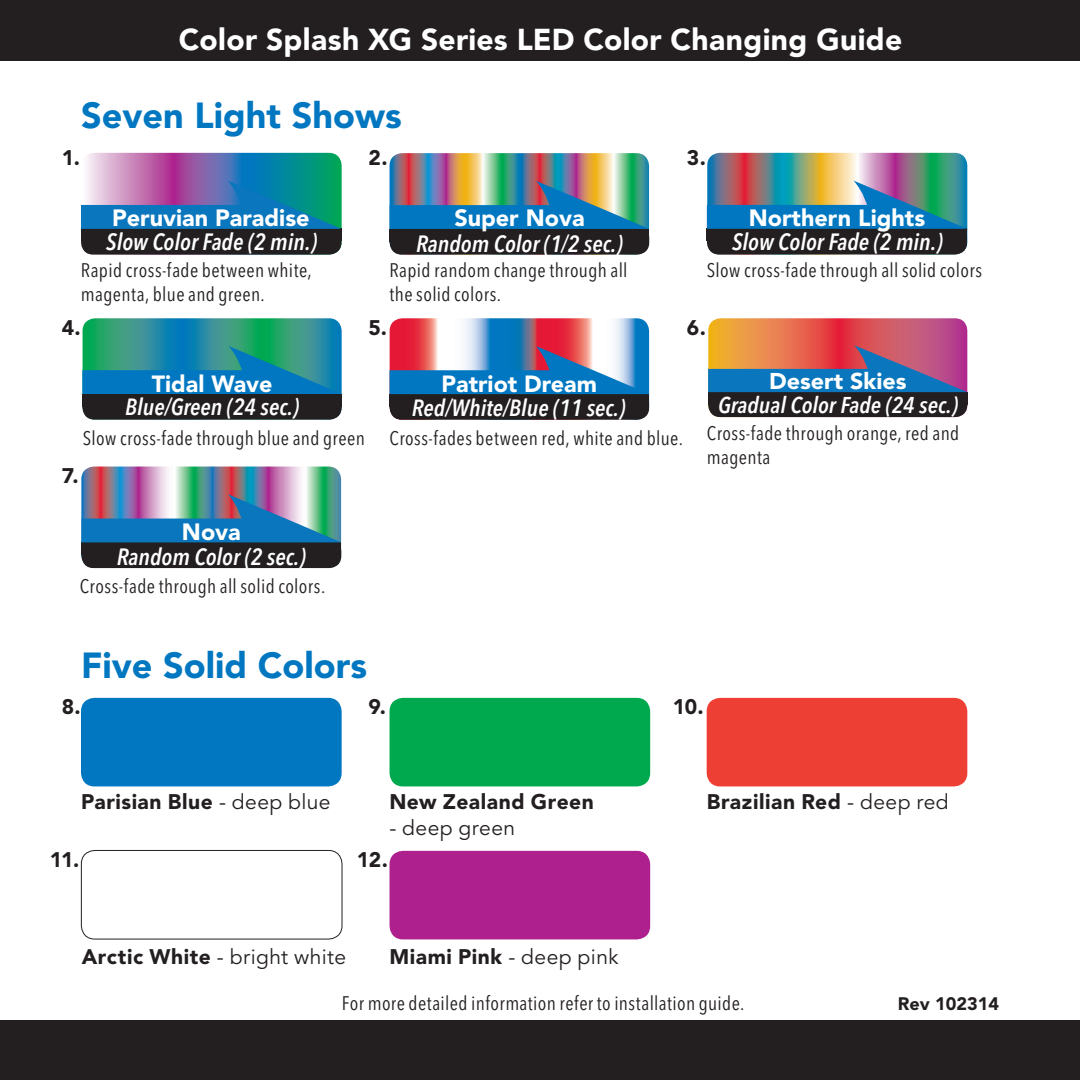
<style>
.page{position:relative;width:1080px;height:1080px;background:#fff}
.page>*{position:absolute;margin:0;border:0;box-sizing:border-box;transform-origin:0 0}
.t1{font:900 36px "Avenir";color:#0077c0}
.t2{font:900 30px "Avenir";letter-spacing:.01em;color:#fff}
.t3{font:italic 600 condensed 23.4px "Avenir Next LT Pro";color:#fff}
.t4{font:900 23.4px "Avenir";color:#fff}
.t5{font:italic 600 condensed 22.8px "Avenir Next LT Pro";color:#fff}
.t6{font:900 22.8px "Avenir";color:#fff}
.t7{font:900 21px "Avenir";letter-spacing:.025em;color:#231f20}
.t8{font:21px "Avenir";letter-spacing:.025em;color:#231f20}
.t9{font:condensed 19.5px/23.4px "Avenir Next LT Pro";letter-spacing:.02em;color:#231f20}
.t10{font:900 18px "Avenir";color:#231f20}
.s1{font-weight:400}
.s2{font-weight:900}
</style>
<div class="page">
<div style="left:0;top:0;width:1080px;height:61px;background:#231f20"></div>
<div style="left:0;top:1020px;width:1080px;height:60px;background:#231f20"></div>
<div style="left:81px;top:698px;width:261px;height:88px;background:#0077c0;border-radius:14px"></div>
<div style="left:390px;top:851px;width:260px;height:88px;background:#ad208e;border-radius:14px"></div>
<div style="left:707px;top:698px;width:260px;height:88px;background:#ee3f34;border-radius:14px"></div>
<div style="left:81px;top:850px;width:261px;height:89px;border:1px solid #231f20;border-radius:14px"></div>
<div style="left:390px;top:698px;width:260px;height:88px;background:#00a94e;border-radius:14px"></div>
<svg style="left:390px;top:318px;width:259px;height:102px;background:#646e8c"></svg>
<svg style="left:82px;top:318px;width:260px;height:102px;background:#1f727e"></svg>
<svg style="left:707px;top:153px;width:260px;height:101px;background:#4e6f7b"></svg>
<svg style="left:390px;top:153px;width:259px;height:102px;background:#53717a"></svg>
<svg style="left:81px;top:153px;width:261px;height:102px;background:#42688a"></svg>
<svg style="left:708px;top:318px;width:259px;height:99px;background:#7c5763"></svg>
<svg style="left:81px;top:467px;width:260px;height:101px;background:#567088"></svg>
<h2 class="t2" style="left:179px;top:21px;width:725px">Color Splash XG Series LED Color Changing Guide</h2>
<h1 class="t1" style="left:81px;top:93px;width:322px">Seven Light Shows</h1>
<p class="t7" style="left:62px;top:145px;width:20px">1.</p>
<p class="t7" style="left:368px;top:145px;width:21px">2.</p>
<p class="t7" style="left:687px;top:145px;width:20px">3.</p>
<p class="t4" style="left:112px;top:204px;width:199px">Peruvian Paradise</p>
<p class="t3" style="left:106px;top:228px;width:212px">Slow Color Fade (2 min.)</p>
<p class="t4" style="left:454px;top:204px;width:132px">Super Nova</p>
<p class="t3" style="left:416px;top:229px;width:208px">Random Color (1/2 sec.)</p>
<p class="t4" style="left:749px;top:204px;width:178px">Northern Lights</p>
<p class="t3" style="left:732px;top:228px;width:212px">Slow Color Fade (2 min.)</p>
<p class="t9" style="left:81px;top:259px;width:232px">Rapid cross-fade between white, magenta, blue and green.</p>
<p class="t9" style="left:390px;top:259px;width:240px">Rapid random change through all the solid colors.</p>
<p class="t9" style="left:707px;top:259px;width:277px">Slow cross-fade through all solid colors</p>
<p class="t7" style="left:62px;top:315px;width:21px">4.</p>
<p class="t7" style="left:368px;top:315px;width:20px">5.</p>
<p class="t7" style="left:687px;top:315px;width:20px">6.</p>
<p class="t4" style="left:152px;top:369px;width:122px">Tidal Wave</p>
<p class="t4" style="left:442px;top:370px;width:157px">Patriot Dream</p>
<p class="t6" style="left:769px;top:368px;width:139px">Desert Skies</p>
<p class="t3" style="left:125px;top:393px;width:175px">Blue/Green (24 sec.)</p>
<p class="t3" style="left:412px;top:393px;width:215px">Red/White/Blue (11 sec.)</p>
<p class="t5" style="left:718px;top:391px;width:241px">Gradual Color Fade (24 sec.)</p>
<p class="t9" style="left:83px;top:426px;width:283px">Slow cross-fade through blue and green</p>
<p class="t7" style="left:62px;top:463px;width:19px">7.</p>
<p class="t4" style="left:182px;top:517px;width:60px">Nova</p>
<p class="t3" style="left:117px;top:543px;width:190px">Random Color (2 sec.)</p>
<p class="t9" style="left:80px;top:575px;width:247px">Cross-fade through all solid colors.</p>
<h1 class="t1" style="left:81px;top:644px;width:287px">Five Solid Colors</h1>
<p class="t9" style="left:390px;top:426px;width:295px">Cross-fades between red, white and blue.</p>
<p class="t9" style="left:707px;top:422px;width:254px">Cross-fade through orange, red and magenta</p>
<p class="t7" style="left:62px;top:694px;width:20px">8.</p>
<p class="t7" style="left:368px;top:694px;width:19px">9.</p>
<p class="t7" style="left:673px;top:694px;width:32px">10.</p>
<p class="t7" style="left:81px;top:789px;width:251px">Parisian Blue <span class="s1">- deep blue</span></p>
<p class="t7" style="left:389px;top:789px;width:206px">New Zealand Green</p>
<p class="t8" style="left:389px;top:815px;width:127px">- deep green</p>
<p class="t7" style="left:707px;top:789px;width:244px">Brazilian Red <span class="s1">- deep red</span></p>
<p class="t7" style="left:50px;top:847px;width:31px">11.</p>
<p class="t7" style="left:357px;top:847px;width:33px">12.</p>
<p class="t8" style="left:82px;top:944px;width:266px"><span class="s2">Arctic White</span> - bright white</p>
<p class="t7" style="left:390px;top:944px;width:231px">Miami Pink <span class="s1">- deep pink</span></p>
<p class="t9" style="left:342px;top:992px;width:404px">For more detailed information refer to installation guide.</p>
<p class="t10" style="left:898px;top:993px;width:103px">Rev 102314</p>
</div>
